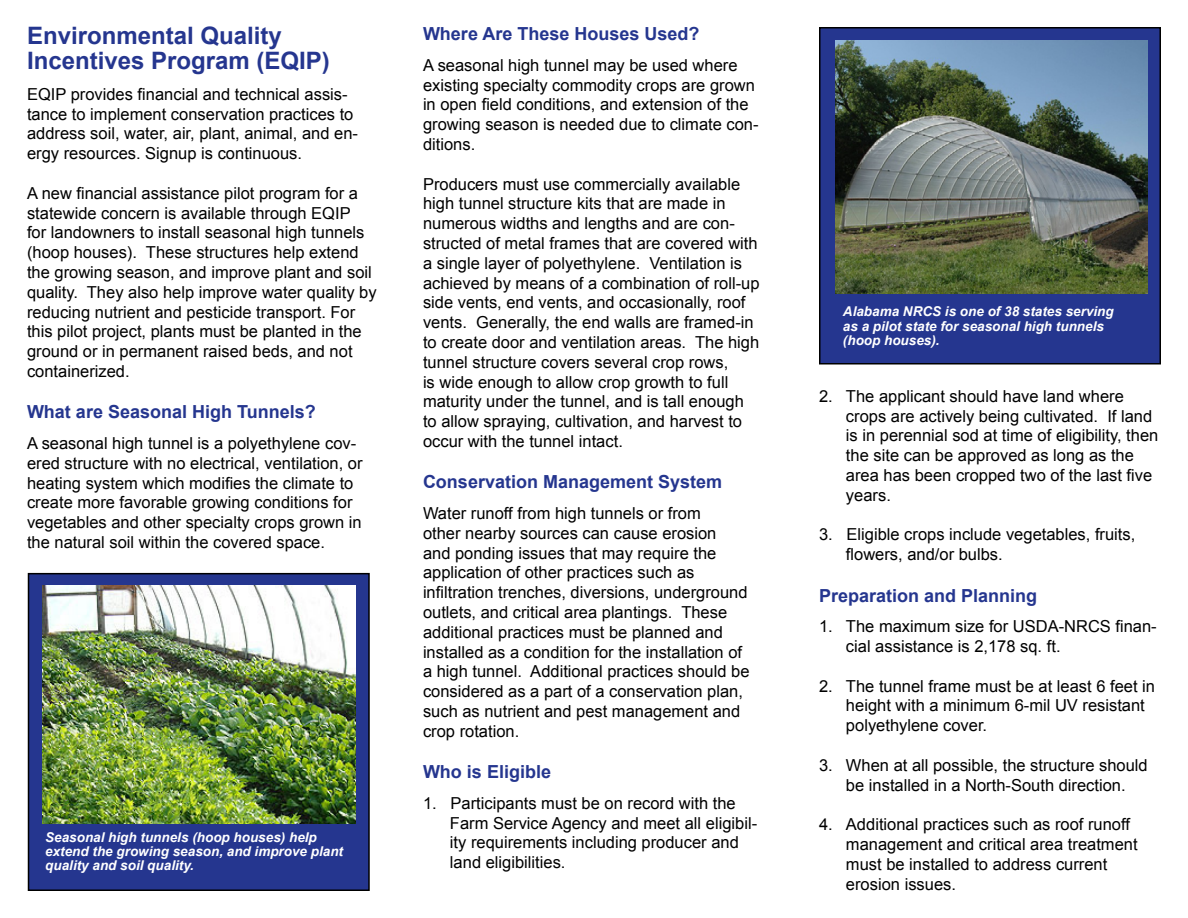
<style>
.page{position:relative;width:1188px;height:918px;background:#fff}
.page>*{position:absolute;margin:0;border:0;box-sizing:border-box;transform-origin:0 0}
.t1{font:700 24px/24.8px "Arial";color:#25368f}
.t2{font:700 18px "Arial";color:#25368f}
.t3{font:16.5px/19.8px "Arial";color:#000}
.t4{font:italic 700 13.5px/14.2px "Arial";color:#fff}
</style>
<div class="page">
<div style="left:28px;top:574px;width:341px;height:316px;background:#25368f"></div>
<div style="left:28px;top:573px;width:342px;height:318px;border:2px solid #000"></div>
<div style="left:820px;top:28px;width:340px;height:336px;background:#25368f"></div>
<div style="left:819px;top:27px;width:342px;height:337px;border:2px solid #000"></div>
<img style="left:43px;top:586px;width:312px;height:238px">
<img style="left:836px;top:41px;width:312px;height:252px">
<h1 class="t1" style="left:27px;top:24px;width:304px">Environmental Quality<br>Incentives Program (EQIP)</h1>
<p class="t3" style="left:27px;top:84px;width:333px">EQIP provides financial and technical assis&shy;tance to implement conservation practices to address soil, water, air, plant, animal, and en&shy;ergy resources. Signup is continuous.</p>
<p class="t3" style="left:27px;top:183px;width:351px">A new financial assistance pilot program for a statewide concern is available through EQIP<br>for landowners to install seasonal high tunnels (hoop houses). These structures help extend the growing season, and improve plant and soil quality. They also help improve water quality by reducing nutrient and pesticide transport. For this pilot project, plants must be planted in the ground or in permanent raised beds, and not containerized.</p>
<p class="t2" style="left:27px;top:400px;width:290px">What are Seasonal High Tunnels?</p>
<p class="t3" style="left:27px;top:434px;width:337px">A seasonal high tunnel is a polyethylene cov&shy;ered structure with no electrical, ventilation, or heating system which modifies the climate to create more favorable growing conditions for vegetables and other specialty crops grown in the natural soil within the covered space.</p>
<p class="t4" style="left:45px;top:830px;width:299px">Seasonal high tunnels (hoop houses) help extend the growing season, and improve plant quality and soil quality.</p>
<p class="t2" style="left:423px;top:22px;width:278px">Where Are These Houses Used?</p>
<p class="t3" style="left:423px;top:55px;width:337px">A seasonal high tunnel may be used where existing specialty commodity crops are grown in open field conditions, and extension of the growing season is needed due to climate con&shy;ditions.</p>
<p class="t3" style="left:423px;top:174px;width:338px">Producers must use commercially available high tunnel structure kits that are made in numerous widths and lengths and are con&shy;structed of metal frames that are covered with a single layer of polyethylene. Ventilation is achieved by means of a combination of roll-up side vents, end vents, and occasionally, roof vents. Generally, the end walls are framed-in to create door and ventilation areas. The high tunnel structure covers several crop rows,<br>is wide enough to allow crop growth to full maturity under the tunnel, and is tall enough to allow spraying, cultivation, and harvest to occur with the tunnel intact.</p>
<p class="t2" style="left:423px;top:470px;width:301px">Conservation Management System</p>
<p class="t3" style="left:423px;top:503px;width:328px">Water runoff from high tunnels or from<br>other nearby sources can cause erosion<br>and ponding issues that may require the application of other practices such as infiltration trenches, diversions, underground outlets, and critical area plantings. These additional practices must be planned and installed as a condition for the installation of a high tunnel. Additional practices should be considered as a part of a conservation plan, such as nutrient and pest management and crop rotation.</p>
<p class="t2" style="left:423px;top:760px;width:130px">Who is Eligible</p>
<p class="t3" style="left:450px;top:793px;width:309px;text-indent:-27px">1. Participants must be on record with the Farm Service Agency and meet all eligibil&shy;ity requirements including producer and land eligibilities.</p>
<p class="t4" style="left:843px;top:305px;width:272px">Alabama NRCS is one of 38 states serving as a pilot state for seasonal high tunnels (hoop houses).</p>
<p class="t3" style="left:846px;top:386px;width:314px;text-indent:-27px">2. The applicant should have land where crops are actively being cultivated. If land is in perennial sod at time of eligibility, then the site can be approved as long as the area has been cropped two of the last five years.</p>
<p class="t3" style="left:846px;top:525px;width:291px;text-indent:-27px">3. Eligible crops include vegetables, fruits, flowers, and/or bulbs.</p>
<p class="t2" style="left:819px;top:583px;width:220px">Preparation and Planning</p>
<p class="t3" style="left:846px;top:617px;width:312px;text-indent:-27px">1. The maximum size for USDA-NRCS finan&shy;cial assistance is 2,178 sq. ft.</p>
<p class="t3" style="left:846px;top:676px;width:311px;text-indent:-27px">2. The tunnel frame must be at least 6 feet in height with a minimum 6-mil UV resistant polyethylene cover.</p>
<p class="t3" style="left:819px;top:755px;width:330px;text-align:center">3. When at all possible, the structure should be installed in a North-South direction.</p>
<p class="t3" style="left:846px;top:815px;width:293px;text-indent:-27px">4. Additional practices such as roof runoff management and critical area treatment must be installed to address current erosion issues.</p>
</div>
